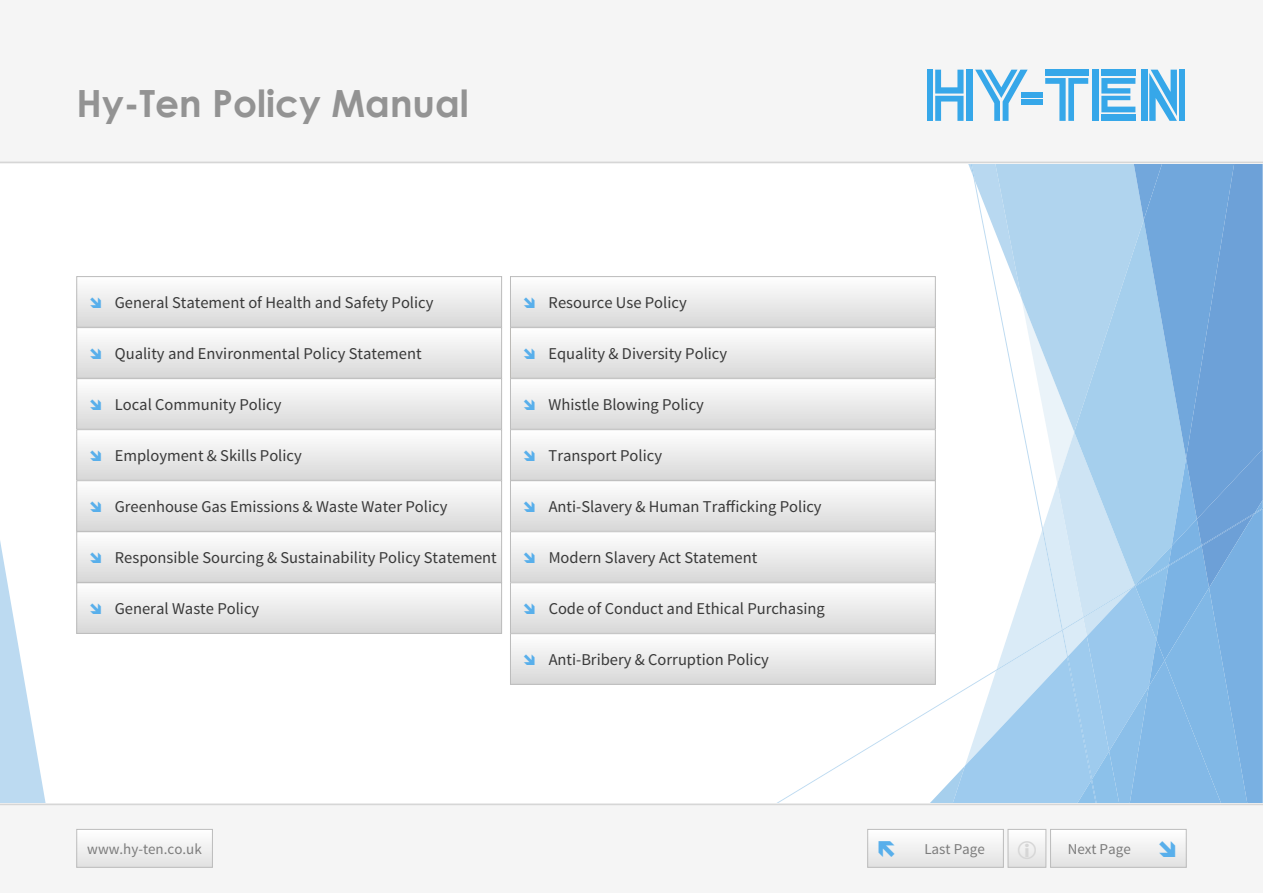
<style>
.page{position:relative;width:1263px;height:893px;background:#fff}
.page>*{position:absolute;margin:0;border:0;box-sizing:border-box;transform-origin:0 0}
.t1{font:700 37.5px "Century Gothic";color:#939393}
.t2{font:16.5px "Source Sans Pro";color:#393939}
.t3{font:15px "Source Sans Pro";color:#7c7c7c}
</style>
<div class="page">
<svg style="left:769px;top:163px;width:494px;height:641px"></svg>
<svg style="left:0;top:541px;width:46px;height:263px"></svg>
<div style="left:0;top:0;width:1263px;height:163px;background:#f5f5f5"></div>
<hr style="left:0;top:162px;width:1263px;height:1px;background:#d6d6d6">
<div style="left:927px;top:70px;width:5px;height:51px;background:#36a7e9"></div>
<svg style="left:935px;top:70px;width:28px;height:51px"></svg>
<div style="left:966px;top:70px;width:6px;height:51px;background:#36a7e9"></div>
<svg style="left:975px;top:70px;width:53px;height:51px"></svg>
<div style="left:1021px;top:92px;width:21px;height:5px;background:#36a7e9"></div>
<div style="left:1021px;top:99px;width:21px;height:6px;background:#36a7e9"></div>
<div style="left:1045px;top:70px;width:43px;height:6px;background:#36a7e9"></div>
<svg style="left:1045px;top:78px;width:43px;height:43px"></svg>
<div style="left:1093px;top:70px;width:6px;height:51px;background:#36a7e9"></div>
<div style="left:1101px;top:70px;width:34px;height:6px;background:#36a7e9"></div>
<svg style="left:1101px;top:78px;width:34px;height:34px"></svg>
<div style="left:1101px;top:115px;width:34px;height:6px;background:#36a7e9"></div>
<div style="left:1141px;top:70px;width:6px;height:51px;background:#36a7e9"></div>
<svg style="left:1149px;top:70px;width:28px;height:51px"></svg>
<div style="left:1179px;top:70px;width:6px;height:51px;background:#36a7e9"></div>
<div style="left:77px;top:379px;width:425px;height:50px;background:linear-gradient(to bottom,#fff,#d8d8d8)"></div>
<div style="left:77px;top:378px;width:425px;height:51px;border:1px solid #bcbcbc"></div>
<div style="left:77px;top:328px;width:425px;height:50px;background:linear-gradient(to bottom,#fff,#d8d8d8)"></div>
<div style="left:77px;top:327px;width:425px;height:51px;border:1px solid #bcbcbc"></div>
<div style="left:77px;top:277px;width:425px;height:50px;background:linear-gradient(to bottom,#fff,#d8d8d8)"></div>
<div style="left:77px;top:276px;width:425px;height:51px;border:1px solid #bcbcbc"></div>
<div style="left:510px;top:328px;width:425px;height:50px;background:linear-gradient(to bottom,#fff,#d8d8d8)"></div>
<div style="left:510px;top:327px;width:425px;height:51px;border:1px solid #bbb9b5"></div>
<div style="left:510px;top:379px;width:425px;height:50px;background:linear-gradient(to bottom,#fff,#d8d8d8)"></div>
<div style="left:510px;top:378px;width:425px;height:51px;border:1px solid #bcbcbc"></div>
<div style="left:510px;top:481px;width:425px;height:50px;background:linear-gradient(to bottom,#fff,#d8d8d8)"></div>
<div style="left:510px;top:480px;width:425px;height:51px;border:1px solid #bcbcbc"></div>
<div style="left:510px;top:532px;width:425px;height:50px;background:linear-gradient(to bottom,#fff,#d8d8d8)"></div>
<div style="left:510px;top:531px;width:425px;height:52px;border:1px solid #bcbcbc"></div>
<div style="left:510px;top:583px;width:425px;height:50px;background:linear-gradient(to bottom,#fff,#d8d8d8)"></div>
<div style="left:510px;top:583px;width:425px;height:51px;border:1px solid #bcbcbc"></div>
<div style="left:510px;top:634px;width:425px;height:50px;background:linear-gradient(to bottom,#fff,#d8d8d8)"></div>
<div style="left:510px;top:633px;width:425px;height:51px;border:1px solid #bcbcbc"></div>
<div style="left:510px;top:430px;width:425px;height:50px;background:linear-gradient(to bottom,#fff,#d8d8d8)"></div>
<div style="left:510px;top:429px;width:425px;height:51px;border:1px solid #bcbcbc"></div>
<div style="left:77px;top:430px;width:425px;height:50px;background:linear-gradient(to bottom,#fff,#d8d8d8)"></div>
<div style="left:77px;top:429px;width:425px;height:51px;border:1px solid #bcbcbc"></div>
<div style="left:510px;top:277px;width:425px;height:50px;background:linear-gradient(to bottom,#fff,#d8d8d8)"></div>
<div style="left:510px;top:276px;width:425px;height:51px;border:1px solid #bcbcbc"></div>
<div style="left:77px;top:583px;width:425px;height:50px;background:linear-gradient(to bottom,#fff,#d8d8d8)"></div>
<div style="left:77px;top:583px;width:425px;height:51px;border:1px solid #bcbcbc"></div>
<div style="left:77px;top:532px;width:425px;height:50px;background:linear-gradient(to bottom,#fff,#d8d8d8)"></div>
<div style="left:77px;top:531px;width:425px;height:52px;border:1px solid #bcbcbc"></div>
<div style="left:77px;top:481px;width:425px;height:50px;background:linear-gradient(to bottom,#fff,#d8d8d8)"></div>
<div style="left:77px;top:480px;width:425px;height:51px;border:1px solid #bcbcbc"></div>
<div style="left:0;top:804px;width:1263px;height:89px;background:#f5f5f5"></div>
<hr style="left:0;top:804px;width:1263px;height:1px;background:#d6d6d6">
<div style="left:77px;top:829px;width:135px;height:38px;background:linear-gradient(to right,#f1f1f1,#f1f1f1)"></div>
<div style="left:77px;top:829px;width:136px;height:38px;border:1px solid #bcbcbc"></div>
<svg style="left:1010px;top:856px;width:34px;height:9px"></svg>
<div style="left:1008px;top:829px;width:38px;height:38px;border:1px solid #bcbcbc"></div>
<div style="left:1050px;top:829px;width:136px;height:38px;background:linear-gradient(to right,#f1f1f1,#f1f1f1)"></div>
<div style="left:1050px;top:829px;width:136px;height:38px;border:1px solid #bcbcbc"></div>
<div style="left:868px;top:829px;width:135px;height:38px;background:linear-gradient(to right,#f1f1f1,#f1f1f1)"></div>
<div style="left:867px;top:829px;width:136px;height:38px;border:1px solid #bcbcbc"></div>
<svg style="left:90px;top:399px;width:11px;height:11px"></svg>
<svg style="left:90px;top:348px;width:11px;height:11px"></svg>
<svg style="left:90px;top:297px;width:11px;height:11px"></svg>
<svg style="left:524px;top:348px;width:11px;height:11px"></svg>
<svg style="left:524px;top:399px;width:11px;height:11px"></svg>
<svg style="left:524px;top:450px;width:11px;height:11px"></svg>
<svg style="left:524px;top:501px;width:11px;height:11px"></svg>
<svg style="left:524px;top:552px;width:11px;height:11px"></svg>
<svg style="left:524px;top:603px;width:11px;height:11px"></svg>
<svg style="left:524px;top:654px;width:11px;height:11px"></svg>
<svg style="left:90px;top:450px;width:11px;height:11px"></svg>
<svg style="left:90px;top:501px;width:11px;height:11px"></svg>
<svg style="left:90px;top:552px;width:11px;height:11px"></svg>
<svg style="left:90px;top:603px;width:11px;height:11px"></svg>
<svg style="left:524px;top:297px;width:11px;height:11px"></svg>
<svg style="left:879px;top:841px;width:15px;height:16px"></svg>
<svg style="left:1018px;top:856px;width:18px;height:4px"></svg>
<svg style="left:1159px;top:841px;width:16px;height:16px"></svg>
<h1 class="t1" style="left:77px;top:80px;width:394px">Hy-Ten Policy Manual</h1>
<p class="t2" style="left:115px;top:292px;width:320px">General Statement of Health and Safety Policy</p>
<p class="t2" style="left:115px;top:343px;width:308px">Quality and Environmental Policy Statement</p>
<p class="t2" style="left:115px;top:394px;width:168px">Local Community Policy</p>
<p class="t2" style="left:115px;top:445px;width:188px">Employment &amp; Skills Policy</p>
<p class="t2" style="left:115px;top:496px;width:334px">Greenhouse Gas Emissions &amp; Waste Water Policy</p>
<p class="t2" style="left:115px;top:547px;width:384px">Responsible Sourcing &amp; Sustainability Policy Statement</p>
<p class="t2" style="left:115px;top:598px;width:146px">General Waste Policy</p>
<p class="t2" style="left:549px;top:292px;width:140px">Resource Use Policy</p>
<p class="t2" style="left:549px;top:343px;width:180px">Equality &amp; Diversity Policy</p>
<p class="t2" style="left:549px;top:394px;width:157px">Whistle Blowing Policy</p>
<p class="t2" style="left:549px;top:445px;width:115px">Transport Policy</p>
<p class="t2" style="left:549px;top:496px;width:274px">Anti-Slavery &amp; Human Trafficking Policy</p>
<p class="t2" style="left:549px;top:547px;width:210px">Modern Slavery Act Statement</p>
<p class="t2" style="left:549px;top:598px;width:278px">Code of Conduct and Ethical Purchasing</p>
<p class="t2" style="left:549px;top:649px;width:222px">Anti-Bribery &amp; Corruption Policy</p>
<p class="t3" style="left:87px;top:840px;width:116px">www.hy-ten.co.uk</p>
<p class="t3" style="left:924px;top:840px;width:62px">Last Page</p>
<p class="t3" style="left:1068px;top:840px;width:65px">Next Page</p>
</div>
